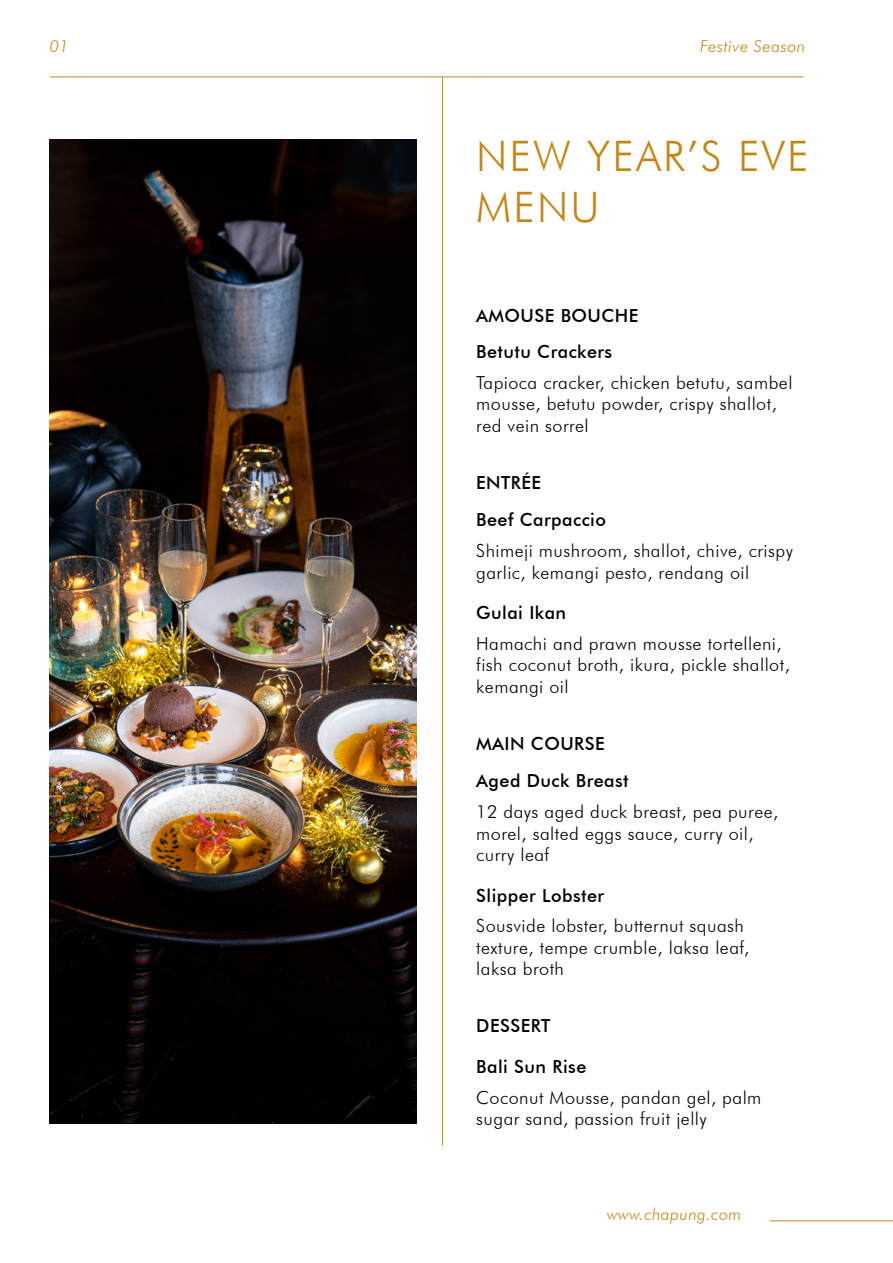
<style>
.page{position:relative;width:893px;height:1263px;background:#fff}
.page>*{position:absolute;margin:0;border:0;box-sizing:border-box;transform-origin:0 0}
.t1{font:300 42px/51px "Futura BT";letter-spacing:.05em;color:#c68412}
.t2{font:300 18px/21.6px "Futura BT";letter-spacing:.025em;color:#000}
.t3{font:500 18px/37.5px "Futura BT";letter-spacing:.025em;color:#000}
.t4{font:italic 300 16.5px "Futura BT";letter-spacing:.025em;color:#c68412}
</style>
<div class="page">
<img style="left:50px;top:140px;width:367px;height:983px">
<hr style="left:50px;top:77px;width:754px;height:1px;background:#c68412">
<hr style="left:770px;top:1220px;width:123px;height:1px;background:#c68412">
<hr style="left:442px;top:77px;width:1px;height:1068px;background:#c68412">
<p class="t4" style="left:50px;top:36px;width:20px">01</p>
<p class="t4" style="left:700px;top:36px;width:107px">Festive Season</p>
<h1 class="t1" style="left:476px;top:131px;width:334px">NEW YEAR’S EVE<br>MENU</h1>
<p class="t3" style="left:476px;top:297px;width:164px;line-height:36px">AMOUSE BOUCHE<br>Betutu Crackers</p>
<p class="t2" style="left:476px;top:371px;width:318px">Tapioca cracker, chicken betutu, sambel mousse, betutu powder, crispy shallot, red vein sorrel</p>
<p class="t3" style="left:476px;top:463px;width:131px">ENTRÉE<br>Beef Carpaccio</p>
<p class="t2" style="left:476px;top:540px;width:318px">Shimeji mushroom, shallot, chive, crispy garlic, kemangi pesto, rendang oil</p>
<p class="t3" style="left:476px;top:594px;width:91px">Gulai Ikan</p>
<p class="t2" style="left:476px;top:632px;width:315px">Hamachi and prawn mousse tortelleni, fish coconut broth, ikura, pickle shallot, kemangi oil</p>
<p class="t3" style="left:476px;top:724px;width:154px">MAIN COURSE<br>Aged Duck Breast</p>
<p class="t2" style="left:476px;top:801px;width:304px">12 days aged duck breast, pea puree, morel, salted eggs sauce, curry oil, curry leaf</p>
<p class="t3" style="left:476px;top:876px;width:129px">Slipper Lobster</p>
<p class="t2" style="left:476px;top:915px;width:274px">Sousvide lobster, butternut squash texture, tempe crumble, laksa leaf, laksa broth</p>
<p class="t3" style="left:476px;top:1007px;width:76px">DESSERT</p>
<p class="t3" style="left:476px;top:1048px;width:112px">Bali Sun Rise</p>
<p class="t2" style="left:476px;top:1086px;width:287px">Coconut Mousse, pandan gel, palm sugar sand, passion fruit jelly</p>
<p class="t4" style="left:607px;top:1204px;width:135px">www.chapung.com</p>
</div>
